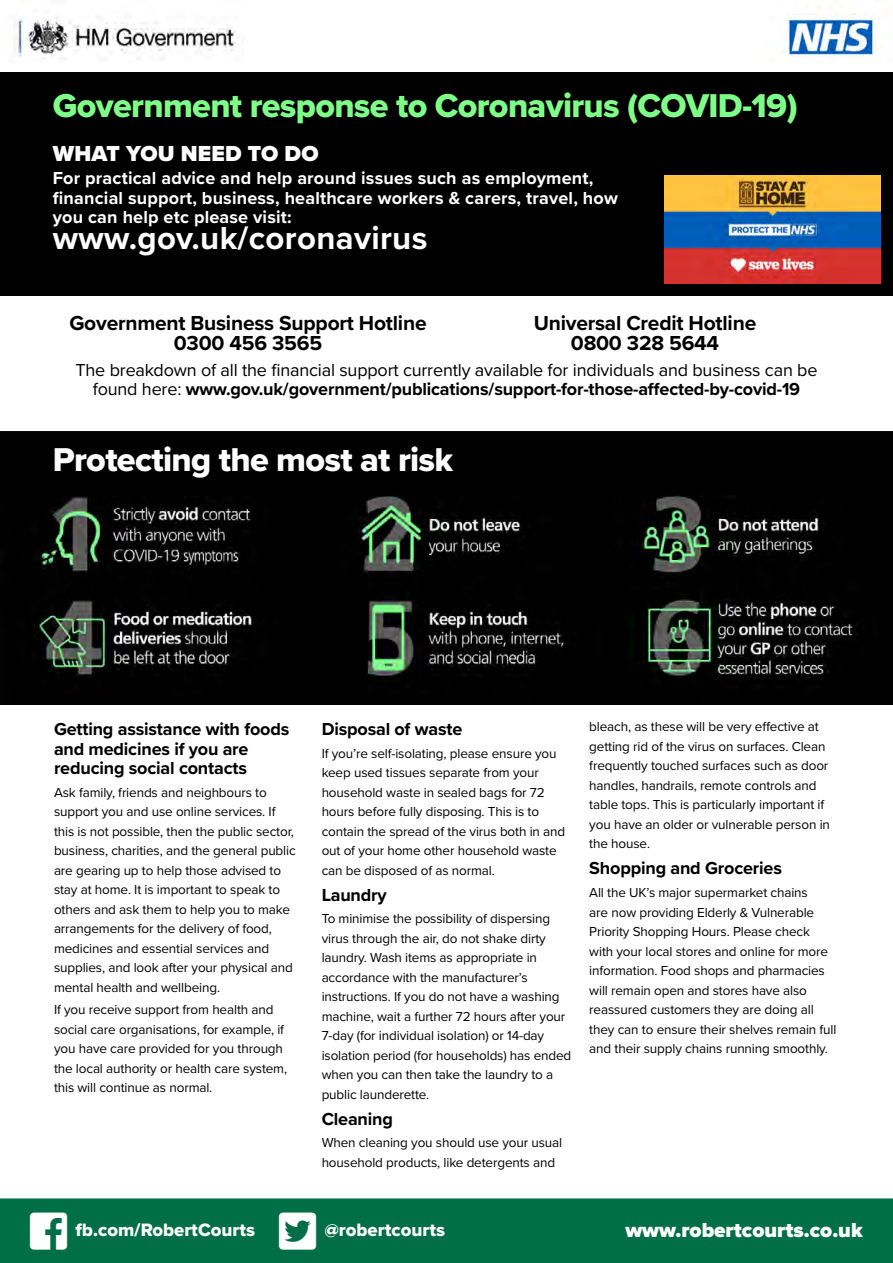
<style>
.page{position:relative;width:893px;height:1263px;background:#fff}
.page>*{position:absolute;margin:0;border:0;box-sizing:border-box;transform-origin:0 0}
.t1{font:34.2px "Proxima Nova Extrabld";letter-spacing:-.02em;color:#7eff88}
.t2{font:34.2px "Proxima Nova Extrabld";letter-spacing:-.02em;color:#fff}
.t3{font:700 33px "Proxima Nova";letter-spacing:.01em;color:#fff}
.t4{font:900 22.5px "Proxima Nova";letter-spacing:.01em;color:#fff}
.t5{font:700 21px/19.5px "Proxima Nova";letter-spacing:-.01em;color:#000;text-align:center}
.t6{font:900 21px "Proxima Nova";color:#fff}
.t7{font:18.6px "Proxima Nova Extrabld";color:#fff}
.t8{font:18px/19.5px "Proxima Nova";letter-spacing:-.01em;color:#000;text-align:center}
.t9{font:700 18px/19.5px "Proxima Nova";letter-spacing:.01em;color:#fff}
.t10{font:700 18px/19.5px "Proxima Nova";letter-spacing:-.01em;color:#000}
.t11{font:13.5px/19.5px "Proxima Nova";letter-spacing:-.01em;color:#000}
.s1{font-weight:700}
</style>
<div class="page">
<img style="left:0;top:495px;width:893px;height:209px">
<div style="left:0;top:431px;width:893px;height:64px;background:#000"></div>
<div style="left:0;top:71px;width:893px;height:225px;background:#000"></div>
<img style="left:14px;top:16px;width:224px;height:44px">
<img style="left:780px;top:6px;width:96px;height:57px">
<img style="left:665px;top:175px;width:216px;height:108px">
<div style="left:0;top:1198px;width:893px;height:65px;background:#006e46"></div>
<svg style="left:30px;top:1212px;width:37px;height:37px"></svg>
<svg style="left:279px;top:1212px;width:37px;height:37px"></svg>
<h1 class="t1" style="left:53px;top:80px;width:746px">Government response to Coronavirus (COVID-19)</h1>
<h3 class="t4" style="left:53px;top:137px;width:267px">WHAT YOU NEED TO DO</h3>
<h3 class="t9" style="left:53px;top:168px;width:567px">For practical advice and help around issues such as employment, financial support, business, healthcare workers &amp; carers, travel, how you can help etc please visit:</h3>
<h2 class="t3" style="left:53px;top:213px;width:376px">www.gov.uk/coronavirus</h2>
<h3 class="t5" style="left:69px;top:313px;width:359px">Government Business Support Hotline<br>0300 456 3565</h3>
<h3 class="t5" style="left:534px;top:313px;width:224px">Universal Credit Hotline<br>0800 328 5644</h3>
<h3 class="t8" style="left:75px;top:359px;width:743px">The breakdown of all the financial support currently available for individuals and business can be found here: <span class="s1">www.gov.uk/government/publications/support-for-those-affected-by-covid-19</span></h3>
<h1 class="t2" style="left:53px;top:434px;width:402px">Protecting the most at risk</h1>
<h3 class="t10" style="left:54px;top:719px;width:237px">Getting assistance with foods and medicines if you are reducing social contacts</h3>
<p class="t11" style="left:54px;top:782px;width:243px">Ask family, friends and neighbours to support you and use online services. If this is not possible, then the public sector, business, charities, and the general public are gearing up to help those advised to stay at home. It is important to speak to others and ask them to help you to make arrangements for the delivery of food, medicines and essential services and supplies, and look after your physical and mental health and wellbeing.</p>
<p class="t11" style="left:54px;top:999px;width:235px">If you receive support from health and social care organisations, for example, if you have care provided for you through the local authority or health care system, this will continue as normal.</p>
<h3 class="t10" style="left:322px;top:719px;width:142px">Disposal of waste</h3>
<p class="t11" style="left:322px;top:743px;width:245px">If you’re self-isolating, please ensure you keep used tissues separate from your household waste in sealed bags for 72 hours before fully disposing. This is to contain the spread of the virus both in and out of your home other household waste can be disposed of as normal.</p>
<h3 class="t10" style="left:322px;top:884px;width:67px">Laundry</h3>
<p class="t11" style="left:322px;top:908px;width:251px">To minimise the possibility of dispersing virus through the air, do not shake dirty laundry. Wash items as appropriate in accordance with the manufacturer’s instructions. If you do not have a washing machine, wait a further 72 hours after your 7-day (for individual isolation) or 14-day isolation period (for households) has ended when you can then take the laundry to a public launderette.</p>
<h3 class="t10" style="left:322px;top:1108px;width:73px">Cleaning</h3>
<p class="t11" style="left:322px;top:1132px;width:242px">When cleaning you should use your usual household products, like detergents and</p>
<p class="t11" style="left:589px;top:717px;width:242px">bleach, as these will be very effective at getting rid of the virus on surfaces. Clean frequently touched surfaces such as door handles, handrails, remote controls and table tops. This is particularly important if you have an older or vulnerable person in the house.</p>
<h3 class="t10" style="left:589px;top:858px;width:194px">Shopping and Groceries</h3>
<p class="t11" style="left:589px;top:882px;width:249px">All the UK’s major supermarket chains<br>are now providing Elderly &amp; Vulnerable Priority Shopping Hours. Please check with your local stores and online for more information. Food shops and pharmacies will remain open and stores have also reassured customers they are doing all they can to ensure their shelves remain full and their supply chains running smoothly.</p>
<h3 class="t6" style="left:664px;top:1215px;width:206px">www.idscovid19.info</h3>
<h3 class="t7" style="left:76px;top:1216px;width:181px">fb.com/RobertCourts</h3>
<h3 class="t7" style="left:324px;top:1216px;width:122px">@robertcourts</h3>
<h3 class="t6" style="left:625px;top:1214px;width:239px">www.robertcourts.co.uk</h3>
</div>
